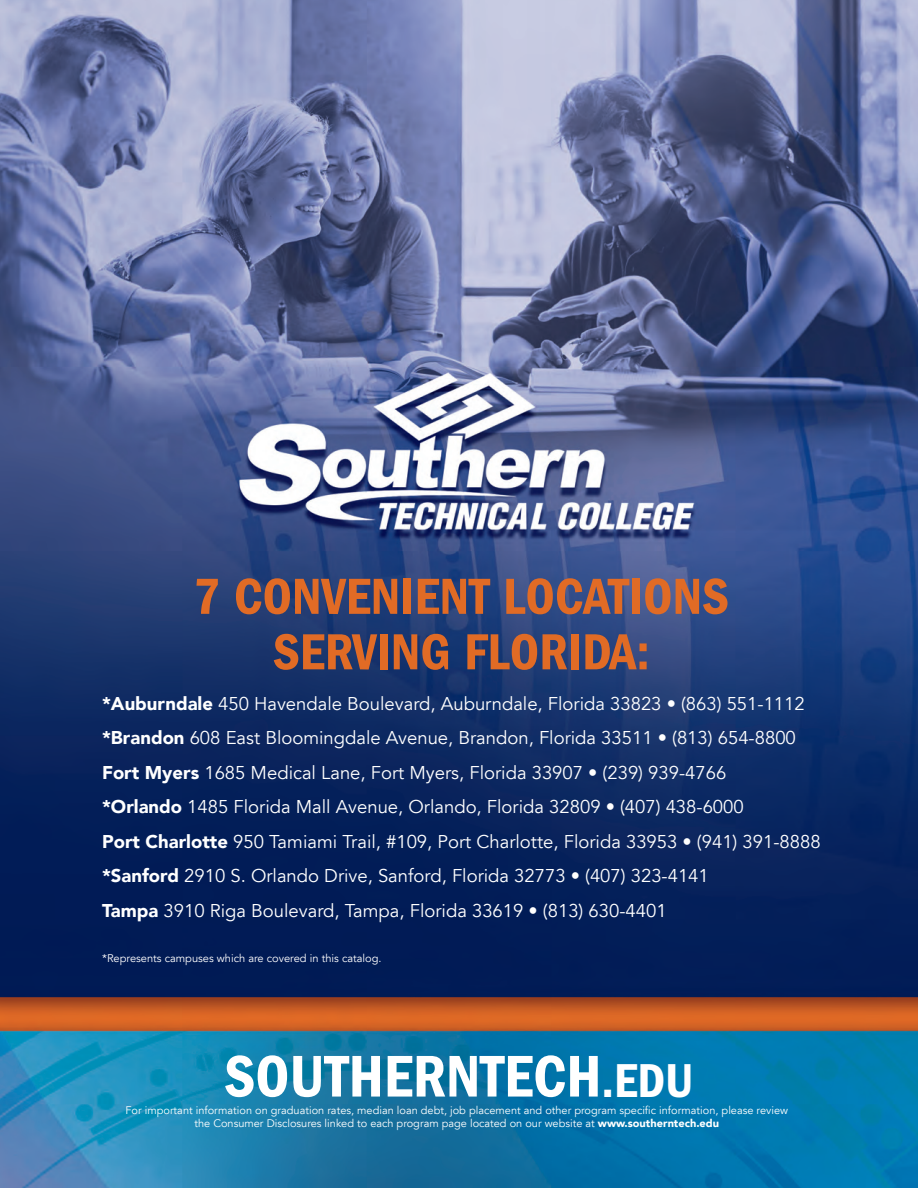
<style>
.page{position:relative;width:918px;height:1188px;background:#fff}
.page>*{position:absolute;margin:0;border:0;box-sizing:border-box;transform-origin:0 0}
.t1{font:600 condensed 60.9px "Franklin Gothic";color:#fff}
.t2{font:600 condensed 52.5px/55.5px "Franklin Gothic";color:#e16b25;text-align:center}
.t3{font:18.45px/34.5px "Avenir LT";color:#fff}
.t4{font:11.1px "Avenir LT";color:#fff}
.t5{font:10.95px/12.8px "Avenir LT";color:#fff;text-align:center}
.s1{font-weight:900}
.s2{font-size:49.2px}
</style>
<div class="page">
<img style="left:0;top:0;width:918px;height:1188px">
<h2 class="t2" style="left:194px;top:569px;width:537px">7 CONVENIENT LOCATIONS<br>SERVING FLORIDA:</h2>
<p class="t3" style="left:102px;top:687px;width:720px"><span class="s1">*Auburndale</span> 450 Havendale Boulevard, Auburndale, Florida 33823 • (863) 551-1112 <span class="s1">*Brandon</span> 608 East Bloomingdale Avenue, Brandon, Florida 33511 • (813) 654-8800<br><span class="s1">Fort Myers</span> 1685 Medical Lane, Fort Myers, Florida 33907 • (239) 939-4766<br><span class="s1">*Orlando</span> 1485 Florida Mall Avenue, Orlando, Florida 32809 • (407) 438-6000<br><span class="s1">Port Charlotte</span> 950 Tamiami Trail, #109, Port Charlotte, Florida 33953 • (941) 391-8888 <span class="s1">*Sanford</span> 2910 S. Orlando Drive, Sanford, Florida 32773 • (407) 323-4141<br><span class="s1">Tampa</span> 3910 Riga Boulevard, Tampa, Florida 33619 • (813) 630-4401</p>
<p class="t4" style="left:102px;top:952px;width:281px">*Represents campuses which are covered in this catalog.</p>
<h1 class="t1" style="left:224px;top:1042px;width:471px">SOUTHERNTECH<span class="s2">.EDU</span></h1>
<p class="t5" style="left:125px;top:1105px;width:664px">For important information on graduation rates, median loan debt, job placement and other program specific information, please review the Consumer Disclosures linked to each program page located on our website at <span class="s1">www.southerntech.edu</span></p>
</div>
